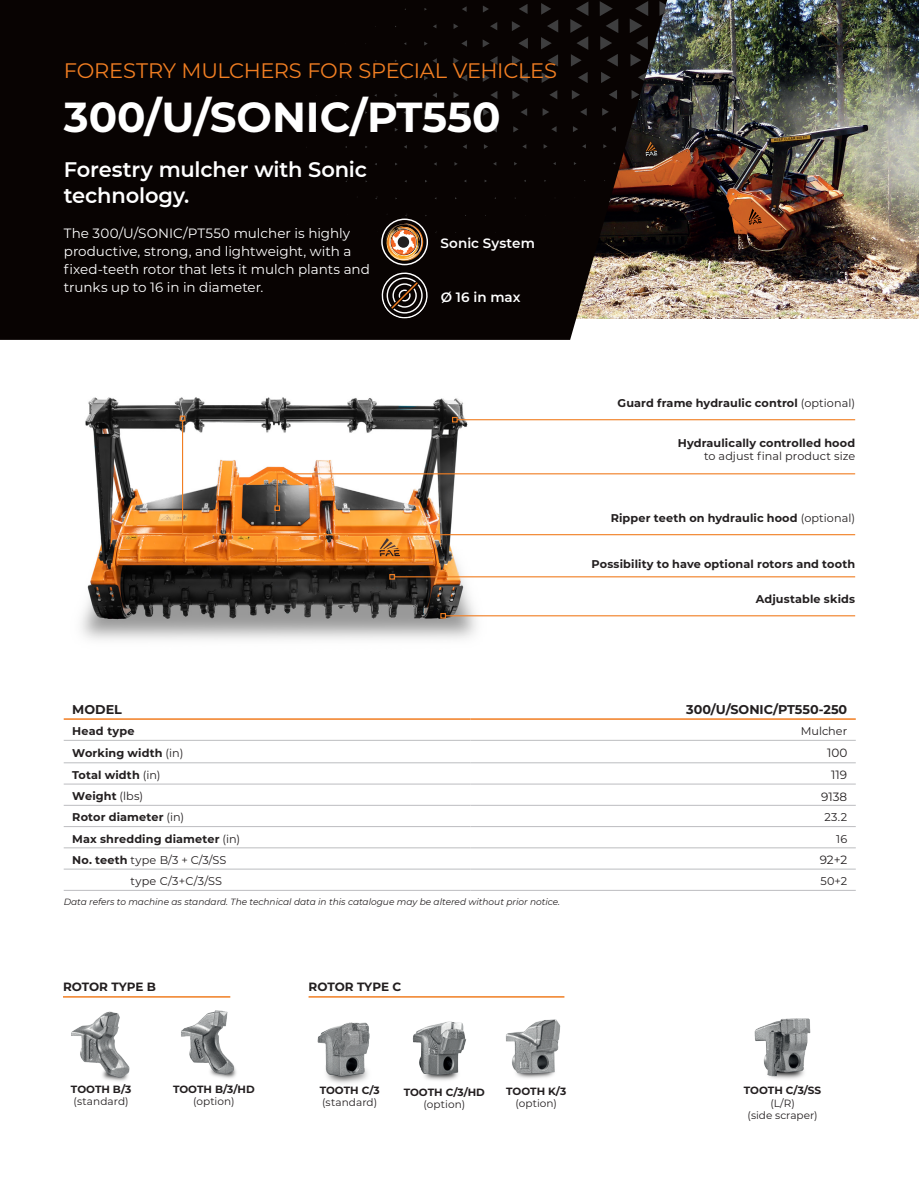
<style>
.page{position:relative;width:919px;height:1188px;background:#fff}
.page>*{position:absolute;margin:0;border:0;box-sizing:border-box;transform-origin:0 0}
.t1{font:700 42px "Montserrat";color:#fff}
.t2{font:600 21px/25.2px "Montserrat";letter-spacing:-.01em;color:#fff}
.t3{font:21px "Montserrat";letter-spacing:-.015em;color:#f17e22}
.Descrizione_prodotto{font:13.5px/18px "Montserrat";letter-spacing:-.005em;color:#fff}
.t4{font:600 13.5px "Montserrat";letter-spacing:.005em;color:#fff}
.t5{font:700 12.75px "Montserrat";color:#231f20}
.t6{font:700 12px "Montserrat";letter-spacing:-.01em;color:#231f20}
.t7{font:12px "Montserrat";color:#231f20}
.t8{font:700 11.25px "Montserrat";letter-spacing:.01em;color:#231f20}
.t9{font:11.25px "Montserrat";letter-spacing:.005em;color:#231f20}
.t10{font:10.5px "Montserrat";letter-spacing:.01em;color:#231f20}
.t11{font:700 10.5px "Montserrat";color:#231f20}
.t12{font:italic 9px "Montserrat";color:#231f20}
.s1{font-weight:400}
.s2{font-weight:700}
</style>
<div class="page">
<img style="left:667px;top:0;width:251px;height:319px">
<svg style="left:0;top:0;width:667px;height:340px;background:#110b09"></svg>
<svg style="left:632px;top:126px;width:5px;height:6px"></svg>
<svg style="left:603px;top:144px;width:4px;height:4px"></svg>
<svg style="left:611px;top:126px;width:5px;height:6px"></svg>
<svg style="left:631px;top:90px;width:8px;height:9px"></svg>
<svg style="left:638px;top:72px;width:8px;height:9px"></svg>
<svg style="left:582px;top:144px;width:4px;height:4px"></svg>
<svg style="left:602px;top:108px;width:7px;height:8px"></svg>
<svg style="left:608px;top:90px;width:9px;height:9px"></svg>
<svg style="left:659px;top:1px;width:6px;height:15px"></svg>
<svg style="left:573px;top:126px;width:5px;height:6px"></svg>
<svg style="left:580px;top:108px;width:6px;height:8px"></svg>
<svg style="left:629px;top:1px;width:19px;height:65px"></svg>
<svg style="left:543px;top:144px;width:4px;height:5px"></svg>
<svg style="left:551px;top:126px;width:5px;height:6px"></svg>
<svg style="left:571px;top:90px;width:9px;height:9px"></svg>
<svg style="left:522px;top:144px;width:4px;height:5px"></svg>
<svg style="left:542px;top:108px;width:7px;height:8px"></svg>
<svg style="left:549px;top:90px;width:8px;height:9px"></svg>
<svg style="left:599px;top:1px;width:19px;height:82px;background:#151111"></svg>
<svg style="left:513px;top:126px;width:5px;height:6px"></svg>
<svg style="left:520px;top:108px;width:7px;height:8px"></svg>
<svg style="left:541px;top:72px;width:10px;height:11px"></svg>
<svg style="left:570px;top:1px;width:18px;height:82px"></svg>
<svg style="left:484px;top:144px;width:4px;height:5px"></svg>
<svg style="left:491px;top:126px;width:6px;height:6px"></svg>
<svg style="left:512px;top:91px;width:8px;height:8px"></svg>
<svg style="left:519px;top:73px;width:8px;height:10px"></svg>
<svg style="left:493px;top:162px;width:3px;height:4px"></svg>
<svg style="left:462px;top:144px;width:5px;height:5px"></svg>
<svg style="left:483px;top:109px;width:6px;height:7px"></svg>
<svg style="left:490px;top:91px;width:7px;height:8px"></svg>
<svg style="left:512px;top:55px;width:8px;height:11px"></svg>
<svg style="left:518px;top:38px;width:10px;height:11px"></svg>
<svg style="left:541px;top:3px;width:17px;height:63px"></svg>
<svg style="left:454px;top:127px;width:4px;height:5px"></svg>
<svg style="left:461px;top:109px;width:6px;height:6px"></svg>
<svg style="left:482px;top:74px;width:8px;height:8px"></svg>
<svg style="left:490px;top:56px;width:7px;height:9px"></svg>
<svg style="left:512px;top:21px;width:8px;height:10px"></svg>
<svg style="left:518px;top:4px;width:9px;height:10px"></svg>
<svg style="left:454px;top:162px;width:3px;height:4px"></svg>
<svg style="left:424px;top:145px;width:4px;height:4px"></svg>
<svg style="left:433px;top:127px;width:4px;height:5px"></svg>
<svg style="left:453px;top:92px;width:6px;height:6px"></svg>
<svg style="left:461px;top:74px;width:6px;height:7px"></svg>
<svg style="left:482px;top:39px;width:7px;height:8px"></svg>
<svg style="left:490px;top:22px;width:7px;height:8px"></svg>
<svg style="left:433px;top:162px;width:3px;height:4px"></svg>
<svg style="left:404px;top:145px;width:3px;height:4px"></svg>
<svg style="left:424px;top:110px;width:4px;height:5px"></svg>
<svg style="left:432px;top:93px;width:5px;height:5px"></svg>
<svg style="left:453px;top:58px;width:6px;height:6px"></svg>
<svg style="left:461px;top:40px;width:6px;height:7px"></svg>
<svg style="left:483px;top:6px;width:6px;height:7px"></svg>
<svg style="left:403px;top:110px;width:4px;height:4px"></svg>
<svg style="left:424px;top:76px;width:4px;height:4px"></svg>
<svg style="left:432px;top:58px;width:5px;height:5px"></svg>
<svg style="left:453px;top:24px;width:5px;height:5px"></svg>
<svg style="left:462px;top:6px;width:4px;height:6px"></svg>
<svg style="left:394px;top:94px;width:4px;height:3px"></svg>
<svg style="left:403px;top:76px;width:3px;height:4px"></svg>
<svg style="left:424px;top:42px;width:3px;height:4px"></svg>
<svg style="left:433px;top:24px;width:3px;height:4px"></svg>
<svg style="left:64px;top:739px;width:791px;height:130px"></svg>
<hr style="left:470px;top:740px;width:385px;height:1px;background:#bcbdc0">
<hr style="left:470px;top:763px;width:385px;height:1px;background:#bcbdc0">
<hr style="left:470px;top:784px;width:385px;height:1px;background:#bcbdc0">
<hr style="left:470px;top:805px;width:385px;height:1px;background:#bcbdc0">
<hr style="left:470px;top:826px;width:385px;height:1px;background:#bcbdc0">
<hr style="left:470px;top:848px;width:385px;height:1px;background:#bcbdc0">
<hr style="left:470px;top:869px;width:385px;height:1px;background:#bcbdc0">
<hr style="left:470px;top:890px;width:385px;height:1px;background:#bcbdc0">
<hr style="left:64px;top:740px;width:406px;height:1px;background:#bcbdc0">
<hr style="left:64px;top:763px;width:406px;height:1px;background:#bcbdc0">
<hr style="left:64px;top:784px;width:406px;height:1px;background:#bcbdc0">
<hr style="left:64px;top:805px;width:406px;height:1px;background:#bcbdc0">
<hr style="left:64px;top:826px;width:406px;height:1px;background:#bcbdc0">
<hr style="left:64px;top:848px;width:406px;height:1px;background:#bcbdc0">
<hr style="left:64px;top:869px;width:406px;height:1px;background:#bcbdc0">
<hr style="left:64px;top:890px;width:406px;height:1px;background:#bcbdc0">
<hr style="left:470px;top:718px;width:385px;height:2px;background:#f17e22">
<hr style="left:64px;top:718px;width:406px;height:2px;background:#f17e22">
<img style="left:71px;top:1011px;width:59px;height:70px">
<img style="left:181px;top:1010px;width:56px;height:69px">
<img style="left:317px;top:1022px;width:53px;height:62px">
<img style="left:412px;top:1021px;width:55px;height:60px">
<img style="left:505px;top:1019px;width:56px;height:59px">
<img style="left:754px;top:1018px;width:57px;height:61px">
<hr style="left:63px;top:996px;width:167px;height:2px;background:#f17e22">
<hr style="left:308px;top:996px;width:256px;height:2px;background:#f17e22">
<svg style="left:377px;top:214px;width:51px;height:105px;background:#4e3f35"></svg>
<div style="left:397px;top:236px;width:12px;height:12px;background:#231f20;border-radius:50%"></div>
<img style="left:81px;top:397px;width:458px;height:243px">
<hr style="left:457px;top:419px;width:398px;height:1px;background:#f17e22">
<svg style="left:452px;top:417px;width:5px;height:3px"></svg>
<svg style="left:181px;top:420px;width:675px;height:116px"></svg>
<svg style="left:180px;top:416px;width:5px;height:5px"></svg>
<hr style="left:394px;top:576px;width:461px;height:1px;background:#f17e22">
<svg style="left:389px;top:574px;width:6px;height:6px"></svg>
<svg style="left:274px;top:473px;width:582px;height:38px"></svg>
<hr style="left:445px;top:615px;width:410px;height:1px;background:#f17e22">
<svg style="left:440px;top:613px;width:6px;height:6px"></svg>
<p class="t3" style="left:64px;top:57px;width:494px">FORESTRY MULCHERS FOR SPECIAL VEHICLES</p>
<p class="t1" style="left:64px;top:87px;width:438px">300/U/SONIC/PT550</p>
<p class="t2" style="left:64px;top:156px;width:305px">Forestry mulcher with Sonic technology.</p>
<p class="Descrizione_prodotto" style="left:64px;top:224px;width:307px">The 300/U/SONIC/PT550 mulcher is highly productive, strong, and lightweight, with a fixed-teeth rotor that lets it mulch plants and trunks up to 16 in in diameter.</p>
<p class="t4" style="left:440px;top:234px;width:96px">Sonic System</p>
<p class="t4" style="left:441px;top:287px;width:81px">Ø 16 in max</p>
<p class="t8" style="left:617px;top:395px;width:239px">Guard frame hydraulic control <span class="s1">(optional)</span></p>
<p class="t8" style="left:677px;top:435px;width:179px">Hydraulically controlled hood</p>
<p class="t9" style="left:704px;top:449px;width:152px">to adjust final product size</p>
<p class="t8" style="left:610px;top:510px;width:246px">Ripper teeth on hydraulic hood <span class="s1">(optional)</span></p>
<p class="t8" style="left:591px;top:556px;width:265px">Possibility to have optional rotors and tooth</p>
<p class="t8" style="left:755px;top:591px;width:101px">Adjustable skids</p>
<p class="t5" style="left:72px;top:700px;width:51px">MODEL</p>
<p class="t5" style="left:686px;top:700px;width:163px">300/U/SONIC/PT550-250</p>
<p class="t8" style="left:72px;top:723px;width:64px">Head type</p>
<p class="t9" style="left:800px;top:723px;width:48px">Mulcher</p>
<p class="t8" style="left:72px;top:745px;width:113px">Working width <span class="s1">(in)</span></p>
<p class="t7" style="left:827px;top:745px;width:22px">100</p>
<p class="t8" style="left:72px;top:767px;width:90px">Total width <span class="s1">(in)</span></p>
<p class="t7" style="left:831px;top:767px;width:17px">119</p>
<p class="t8" style="left:72px;top:788px;width:72px">Weight <span class="s1">(lbs)</span></p>
<p class="t7" style="left:821px;top:788px;width:28px">9138</p>
<p class="t8" style="left:72px;top:809px;width:114px">Rotor diameter <span class="s1">(in)</span></p>
<p class="t9" style="left:824px;top:810px;width:24px">23.2</p>
<p class="t8" style="left:72px;top:831px;width:169px">Max shredding diameter <span class="s1">(in)</span></p>
<p class="t9" style="left:836px;top:831px;width:13px">16</p>
<p class="t9" style="left:72px;top:852px;width:156px"><span class="s2">No. teeth</span> type B/3 + C/3/SS</p>
<p class="t7" style="left:819px;top:852px;width:29px">92+2</p>
<p class="t9" style="left:130px;top:873px;width:93px">type C/3+C/3/SS</p>
<p class="t9" style="left:820px;top:873px;width:28px">50+2</p>
<p class="t12" style="left:64px;top:896px;width:498px">Data refers to machine as standard. The technical data in this catalogue may be altered without prior notice.</p>
<p class="t6" style="left:63px;top:978px;width:95px">ROTOR TYPE B</p>
<p class="t6" style="left:308px;top:978px;width:94px">ROTOR TYPE C</p>
<p class="t11" style="left:71px;top:1082px;width:62px">TOOTH B/3</p>
<p class="t10" style="left:74px;top:1094px;width:56px">(standard)</p>
<p class="t11" style="left:173px;top:1082px;width:83px">TOOTH B/3/HD</p>
<p class="t10" style="left:193px;top:1094px;width:43px">(option)</p>
<p class="t11" style="left:319px;top:1083px;width:61px">TOOTH C/3</p>
<p class="t10" style="left:322px;top:1096px;width:56px">(standard)</p>
<p class="t11" style="left:403px;top:1084px;width:83px">TOOTH C/3/HD</p>
<p class="t10" style="left:423px;top:1097px;width:43px">(option)</p>
<p class="t11" style="left:506px;top:1084px;width:62px">TOOTH K/3</p>
<p class="t10" style="left:515px;top:1096px;width:43px">(option)</p>
<p class="t11" style="left:743px;top:1083px;width:79px">TOOTH C/3/SS</p>
<p class="t10" style="left:770px;top:1096px;width:26px">(L/R)</p>
<p class="t10" style="left:747px;top:1108px;width:71px">(side scraper)</p>
</div>
